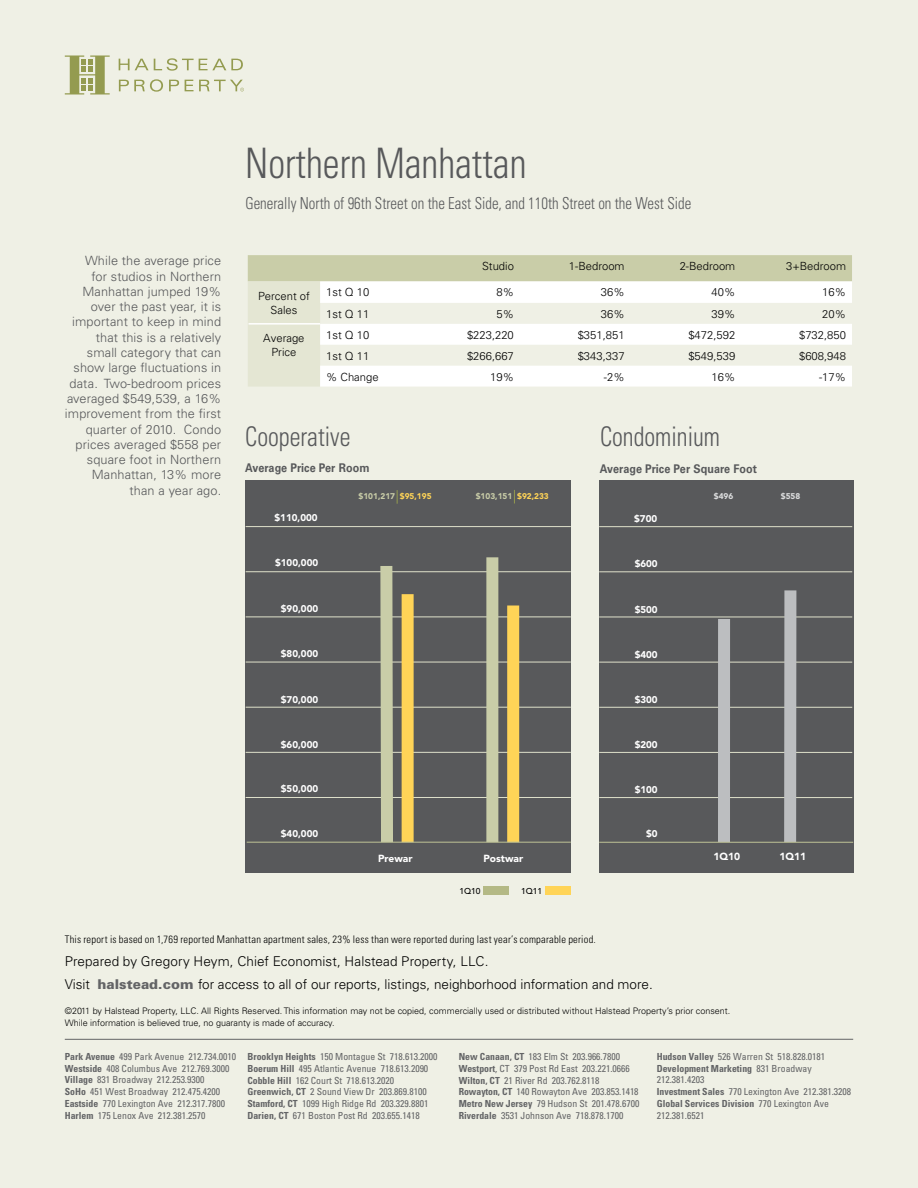
<style>
.page{position:relative;width:918px;height:1188px;background:#eff0e5}
.page>*{position:absolute;margin:0;border:0;box-sizing:border-box;transform-origin:0 0}
.t1{font:300 condensed 42px "Univers";color:#58595b;scale:.9 1}
.t2{font:300 condensed 27px "Univers";color:#58595b;scale:.9 1}
.t3{font:300 condensed 16.5px "Univers";color:#58595b;scale:.9 1}
.t4{font:300 13.5px "Univers";color:#000}
.t5{font:300 12.75px/15.3px "Univers";letter-spacing:.01em;color:#58595b;text-align:right}
.t6{font:700 12px "Univers";letter-spacing:.01em;color:#58595b;scale:.9 1}
.t7{font:300 11.25px/13.5px "Univers";color:#000;text-align:center}
.t8{font:300 condensed 10.5px "Univers";letter-spacing:.025em;color:#000}
.t9{font:900 10.2px "Avenir";color:#fff}
.t10{font:condensed 9.75px/11.7px "Univers";color:#636466}
.t11{font:900 9.75px "Avenir";color:#fff}
.t12{font:300 9px/12px "Univers";color:#000}
.t13{font:500 8.4px "Avenir";color:#000}
.t14{font:900 8.25px "Avenir";color:#c9cda8}
.t15{font:900 8.25px "Avenir";color:#dcddde}
.s1{color:#ffd457}
.s2{font-weight:900;color:#636466}
.s3{font-weight:700}
</style>
<div class="page">
<div style="left:246px;top:480px;width:325px;height:392px;background:#58595b"></div>
<hr style="left:246px;top:797px;width:325px;height:1px;background:#dfe1cb">
<hr style="left:246px;top:752px;width:325px;height:1px;background:#dfe1cb">
<hr style="left:246px;top:707px;width:325px;height:1px;background:#dfe1cb">
<hr style="left:246px;top:662px;width:325px;height:1px;background:#dfe1cb">
<hr style="left:246px;top:617px;width:325px;height:1px;background:#dfe1cb">
<hr style="left:246px;top:571px;width:325px;height:1px;background:#dfe1cb">
<hr style="left:246px;top:526px;width:325px;height:1px;background:#dfe1cb">
<div style="left:599px;top:480px;width:254px;height:393px;background:#58595b"></div>
<hr style="left:599px;top:797px;width:253px;height:1px;background:#dfe1cb">
<hr style="left:599px;top:752px;width:253px;height:1px;background:#dfe1cb">
<hr style="left:599px;top:707px;width:253px;height:1px;background:#dfe1cb">
<hr style="left:599px;top:662px;width:253px;height:1px;background:#dfe1cb">
<hr style="left:599px;top:617px;width:253px;height:1px;background:#dfe1cb">
<hr style="left:599px;top:572px;width:253px;height:1px;background:#dfe1cb">
<hr style="left:599px;top:526px;width:253px;height:1px;background:#dfe1cb">
<svg style="left:248px;top:255px;width:604px;height:132px;background:#d1d5b6"></svg>
<svg style="left:320px;top:281px;width:532px;height:106px;fill:#fff"></svg>
<hr style="left:249px;top:323px;width:71px;height:2px;background:#fff">
<div style="left:546px;top:886px;width:25px;height:9px;background:#ffd457"></div>
<div style="left:484px;top:886px;width:25px;height:9px;background:#b4b985"></div>
<div style="left:718px;top:619px;width:12px;height:223px;background:#bcbec0"></div>
<div style="left:784px;top:590px;width:12px;height:252px;background:#bcbec0"></div>
<hr style="left:599px;top:842px;width:254px;height:1px;background:#bfc396">
<svg style="left:119px;top:58px;width:124px;height:13px"></svg>
<svg style="left:119px;top:79px;width:44px;height:13px"></svg>
<svg style="left:169px;top:80px;width:10px;height:11px"></svg>
<svg style="left:65px;top:56px;width:45px;height:39px"></svg>
<svg style="left:185px;top:80px;width:59px;height:11px"></svg>
<hr style="left:65px;top:1039px;width:788px;height:1px;background:#636466">
<svg style="left:397px;top:490px;width:1px;height:14px"></svg>
<svg style="left:374px;top:566px;width:25px;height:276px"></svg>
<div style="left:402px;top:594px;width:12px;height:248px;background:#ffd457"></div>
<svg style="left:514px;top:490px;width:1px;height:13px"></svg>
<div style="left:486px;top:557px;width:12px;height:285px;background:#c9cda8"></div>
<div style="left:507px;top:606px;width:12px;height:236px;background:#ffd457"></div>
<hr style="left:247px;top:842px;width:324px;height:1px;background:#bfc396">
<h1 class="t1" style="left:245px;top:138px;width:314px">Northern Manhattan</h1>
<p class="t5" style="left:65px;top:253px;width:158px">While the average price<br>for studios in Northern<br>Manhattan jumped 19% over the past year, it is important to keep in mind that this is a relatively small category that can show large fluctuations in data. Two-bedroom prices averaged $549,539, a 16% improvement from the first quarter of 2010. Condo prices averaged $558 per square foot in Northern<br>Manhattan, 13% more than a year ago.</p>
<h3 class="t3" style="left:245px;top:193px;width:497px">Generally North of 96th Street on the East Side, and 110th Street on the West Side</h3>
<p class="t7" style="left:482px;top:259px;width:33px">Studio</p>
<p class="t7" style="left:569px;top:259px;width:57px">1-Bedroom</p>
<p class="t7" style="left:680px;top:259px;width:57px">2-Bedroom</p>
<p class="t7" style="left:786px;top:259px;width:61px">3+Bedroom</p>
<p class="t7" style="left:258px;top:290px;width:53px">Percent of<br>Sales</p>
<p class="t7" style="left:326px;top:286px;width:45px">1st Q 10</p>
<p class="t7" style="left:496px;top:286px;width:19px">8%</p>
<p class="t7" style="left:601px;top:286px;width:25px">36%</p>
<p class="t7" style="left:712px;top:286px;width:25px">40%</p>
<p class="t7" style="left:822px;top:286px;width:25px">16%</p>
<p class="t7" style="left:326px;top:307px;width:45px">1st Q 11</p>
<p class="t7" style="left:496px;top:307px;width:19px">5%</p>
<p class="t7" style="left:601px;top:307px;width:25px">36%</p>
<p class="t7" style="left:712px;top:307px;width:25px">39%</p>
<p class="t7" style="left:822px;top:307px;width:25px">20%</p>
<p class="t7" style="left:263px;top:332px;width:43px">Average<br>Price</p>
<p class="t7" style="left:326px;top:328px;width:45px">1st Q 10</p>
<p class="t7" style="left:467px;top:328px;width:48px">$223,220</p>
<p class="t7" style="left:578px;top:328px;width:48px">$351,851</p>
<p class="t7" style="left:688px;top:328px;width:48px">$472,592</p>
<p class="t7" style="left:799px;top:328px;width:48px">$732,850</p>
<p class="t7" style="left:326px;top:349px;width:45px">1st Q 11</p>
<p class="t7" style="left:467px;top:349px;width:48px">$266,667</p>
<p class="t7" style="left:578px;top:349px;width:48px">$343,337</p>
<p class="t7" style="left:688px;top:349px;width:48px">$549,539</p>
<p class="t7" style="left:799px;top:349px;width:48px">$608,948</p>
<p class="t7" style="left:326px;top:370px;width:54px">% Change</p>
<p class="t7" style="left:490px;top:370px;width:25px">19%</p>
<p class="t7" style="left:604px;top:370px;width:22px">-2%</p>
<p class="t7" style="left:712px;top:370px;width:25px">16%</p>
<p class="t7" style="left:819px;top:370px;width:28px">-17%</p>
<h2 class="t2" style="left:245px;top:421px;width:118px">Cooperative</h2>
<h2 class="t2" style="left:600px;top:421px;width:135px">Condominium</h2>
<p class="t6" style="left:245px;top:461px;width:140px">Average Price Per Room</p>
<p class="t6" style="left:600px;top:462px;width:176px">Average Price Per Square Foot</p>
<p class="t14" style="left:358px;top:491px;width:75px">$101,217 <span class="s1">$95,195</span></p>
<p class="t14" style="left:476px;top:491px;width:75px">$103,151 <span class="s1">$92,233</span></p>
<p class="t15" style="left:714px;top:491px;width:21px">$496</p>
<p class="t11" style="left:275px;top:512px;width:45px">$110,000</p>
<p class="t11" style="left:634px;top:512px;width:25px">$700</p>
<p class="t11" style="left:275px;top:557px;width:45px">$100,000</p>
<p class="t11" style="left:635px;top:557px;width:25px">$600</p>
<p class="t11" style="left:281px;top:603px;width:39px">$90,000</p>
<p class="t11" style="left:635px;top:603px;width:25px">$500</p>
<p class="t11" style="left:281px;top:648px;width:39px">$80,000</p>
<p class="t11" style="left:635px;top:648px;width:25px">$400</p>
<p class="t11" style="left:281px;top:693px;width:39px">$70,000</p>
<p class="t11" style="left:635px;top:694px;width:25px">$300</p>
<p class="t11" style="left:281px;top:738px;width:39px">$60,000</p>
<p class="t11" style="left:635px;top:739px;width:25px">$200</p>
<p class="t11" style="left:281px;top:783px;width:39px">$50,000</p>
<p class="t11" style="left:635px;top:783px;width:25px">$100</p>
<p class="t11" style="left:281px;top:828px;width:39px">$40,000</p>
<p class="t11" style="left:646px;top:828px;width:13px">$0</p>
<p class="t9" style="left:378px;top:852px;width:36px">Prewar</p>
<p class="t9" style="left:483px;top:852px;width:41px">Postwar</p>
<p class="t9" style="left:713px;top:851px;width:28px">1Q10</p>
<p class="t13" style="left:459px;top:887px;width:23px">1Q10</p>
<p class="t13" style="left:521px;top:886px;width:23px">1Q11</p>
<p class="t15" style="left:781px;top:491px;width:21px">$558</p>
<p class="t9" style="left:779px;top:851px;width:28px">1Q11</p>
<p class="t8" style="left:65px;top:933px;width:533px">This report is based on 1,769 reported Manhattan apartment sales, 23% less than were reported during last year’s comparable period.</p>
<h3 class="t4" style="left:65px;top:953px;width:425px">Prepared by Gregory Heym, Chief Economist, Halstead Property, LLC.</h3>
<p class="t12" style="left:65px;top:1005px;width:667px">©2011 by Halstead Property, LLC. All Rights Reserved. This information may not be copied, commercially used or distributed without Halstead Property’s prior consent.<br>While information is believed true, no guaranty is made of accuracy.</p>
<h3 class="t4" style="left:65px;top:977px;width:590px">Visit <span class="s2">halstead.com</span> for access to all of our reports, listings, neighborhood information and more.</h3>
<p class="t10" style="left:65px;top:1051px;width:173px"><span class="s3">Park Avenue</span> 499 Park Avenue 212.734.0010<br><span class="s3">Westside</span> 408 Columbus Ave 212.769.3000<br><span class="s3">Village</span> 831 Broadway 212.253.9300<br><span class="s3">SoHo</span> 451 West Broadway 212.475.4200<br><span class="s3">Eastside</span> 770 Lexington Ave 212.317.7800<br><span class="s3">Harlem</span> 175 Lenox Ave 212.381.2570</p>
<p class="t10" style="left:247px;top:1051px;width:192px"><span class="s3">Brooklyn Heights</span> 150 Montague St 718.613.2000<br><span class="s3">Boerum Hill</span> 495 Atlantic Avenue 718.613.2090<br><span class="s3">Cobble Hill</span> 162 Court St 718.613.2020<br><span class="s3">Greenwich, CT</span> 2 Sound View Dr 203.869.8100<br><span class="s3">Stamford, CT</span> 1099 High Ridge Rd 203.329.8801<br><span class="s3">Darien, CT</span> 671 Boston Post Rd 203.655.1418</p>
<p class="t10" style="left:459px;top:1051px;width:182px"><span class="s3">New Canaan, CT</span> 183 Elm St 203.966.7800<br><span class="s3">Westport</span>, CT 379 Post Rd East 203.221.0666<br><span class="s3">Wilton, CT</span> 21 River Rd 203.762.8118<br><span class="s3">Rowayton, CT</span> 140 Rowayton Ave 203.853.1418<br><span class="s3">Metro New Jersey</span> 79 Hudson St 201.478.6700<br><span class="s3">Riverdale</span> 3531 Johnson Ave 718.878.1700</p>
<p class="t10" style="left:657px;top:1051px;width:196px"><span class="s3">Hudson Valley</span> 526 Warren St 518.828.0181<br><span class="s3">Development Marketing</span> 831 Broadway 212.381.4203<br><span class="s3">Investment Sales</span> 770 Lexington Ave 212.381.3208<br><span class="s3">Global Services Division</span> 770 Lexington Ave 212.381.6521</p>
</div>
